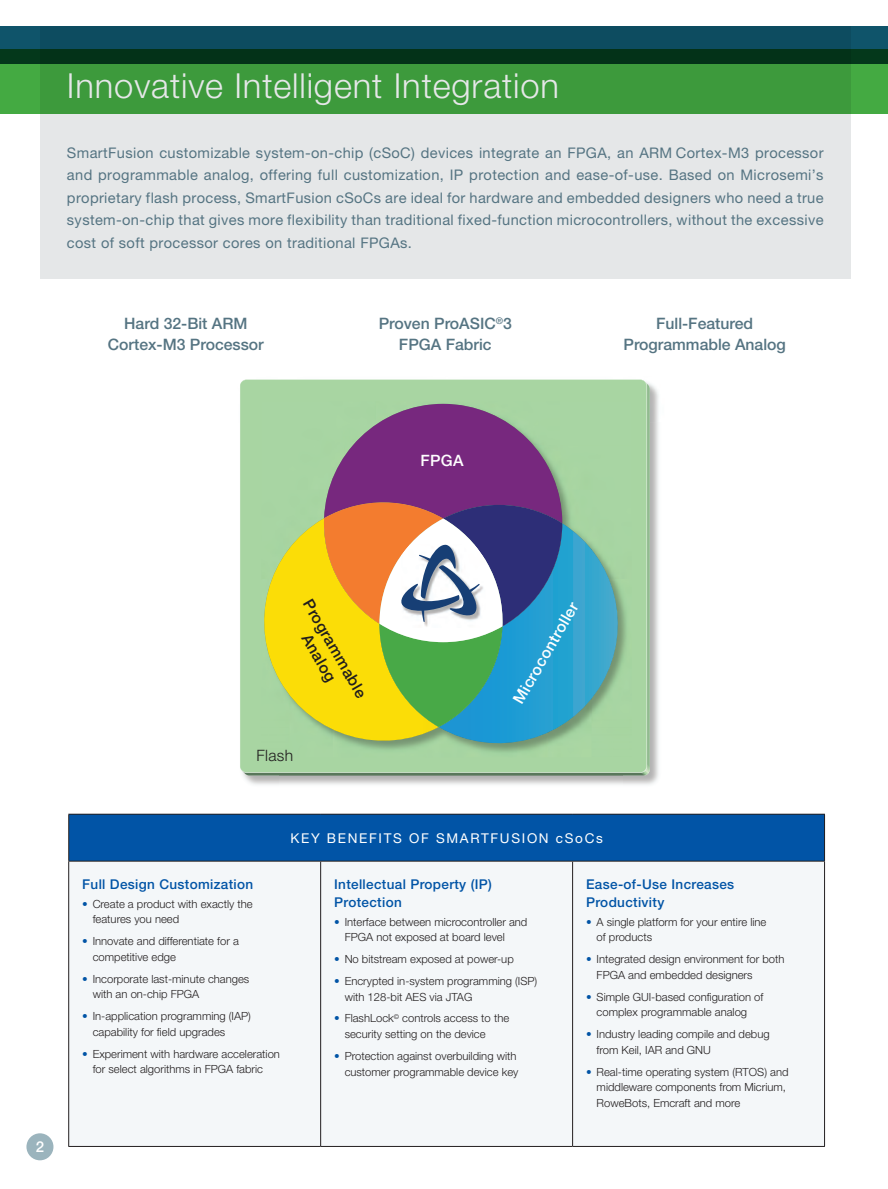
<style>
.page{position:relative;width:888px;height:1189px;background:#fff}
.page>*{position:absolute;margin:0;border:0;box-sizing:border-box;transform-origin:0 0}
.t1{font:300 34.5px "Helvetica Neue LT Std";letter-spacing:.025em;color:#e5e7e8}
.t2{font:500 15.75px/21px "Helvetica Neue LT Std";color:#557482;text-align:center}
.t3{font:500 15.6px "Helvetica Neue LT Std";color:#fff}
.t4{font:500 15.6px/18.3px "Helvetica Neue LT Std";color:#201d1e;text-align:center}
.t5{font:300 15.6px "Helvetica Neue LT Std";letter-spacing:.025em;color:#201d1e}
.t6{font:500 15px "Helvetica Neue LT Std";color:#fff}
.t7{font:14.7px/22.5px "Helvetica Neue LT Std";letter-spacing:.025em;color:#557482;text-align:justify}
.t8{font:500 13.5px/18px "Helvetica Neue LT Std";letter-spacing:.025em;color:#0154a6}
.t9{font:13.5px "Helvetica Neue LT Std";letter-spacing:.125em;color:#fff}
.t10{font:300 11.25px/15.8px "Helvetica Neue LT Std";color:#231f20}
.s1{color:#0154a6}
</style>
<div class="page">
<div style="left:69px;top:814px;width:755px;height:47px;background:#0154a6"></div>
<div style="left:69px;top:861px;width:755px;height:284px;background:#f4f7f9"></div>
<hr style="left:68px;top:813px;width:252px;height:1px;background:#231f20">
<hr style="left:68px;top:814px;width:1px;height:46px;background:#231f20">
<hr style="left:320px;top:813px;width:252px;height:1px;background:#231f20">
<hr style="left:572px;top:813px;width:252px;height:1px;background:#231f20">
<hr style="left:824px;top:814px;width:1px;height:46px;background:#231f20">
<hr style="left:68px;top:860px;width:252px;height:1px;background:#231f20">
<hr style="left:68px;top:861px;width:1px;height:284px;background:#231f20">
<hr style="left:320px;top:860px;width:252px;height:1px;background:#231f20">
<hr style="left:320px;top:861px;width:1px;height:284px;background:#231f20">
<hr style="left:572px;top:860px;width:252px;height:1px;background:#231f20">
<hr style="left:572px;top:861px;width:1px;height:284px;background:#231f20">
<hr style="left:824px;top:861px;width:1px;height:284px;background:#231f20">
<hr style="left:68px;top:1145px;width:252px;height:1px;background:#231f20">
<hr style="left:320px;top:1145px;width:252px;height:1px;background:#231f20">
<hr style="left:572px;top:1145px;width:252px;height:1px;background:#231f20">
<img style="left:649px;top:383px;width:10px;height:39px">
<img style="left:243px;top:775px;width:36px;height:10px">
<img style="left:622px;top:422px;width:37px;height:363px">
<div style="left:240px;top:379px;width:406px;height:393px;background:#a8d5a2"></div>
<div style="left:261px;top:401px;width:114px;height:88px;background:#a8d5a3"></div>
<div style="left:375px;top:401px;width:256px;height:44px;background:#a8d5a3"></div>
<div style="left:562px;top:445px;width:69px;height:44px;background:#a8d5a3"></div>
<img style="left:261px;top:489px;width:28px;height:29px">
<img style="left:591px;top:489px;width:40px;height:34px">
<img style="left:289px;top:476px;width:35px;height:42px">
<img style="left:562px;top:465px;width:29px;height:58px">
<svg style="left:247px;top:518px;width:191px;height:238px;background:#cbd65a"></svg>
<svg style="left:438px;top:523px;width:195px;height:237px;background:#6db8b1"></svg>
<svg style="left:324px;top:404px;width:238px;height:323px;background:#8c877d"></svg>
<div style="left:0;top:49px;width:887px;height:64px;background:#44aa42"></div>
<svg style="left:0;top:26px;width:887px;height:37px;background:#0a494c"></svg>
<svg style="left:40px;top:26px;width:810px;height:252px;fill:#e5e7e8"></svg>
<div style="left:26px;top:1133px;width:27px;height:27px;background:#9bb4bd;border-radius:50%"></div>
<h1 class="t1" style="left:67px;top:64px;width:493px">Innovative Intelligent Integration</h1>
<p class="t7" style="left:67px;top:141px;width:758px">SmartFusion customizable system-on-chip (cSoC) devices integrate an FPGA, an ARM Cortex-M3 processor and programmable analog, offering full customization, IP protection and ease-of-use. Based on Microsemi’s proprietary flash process, SmartFusion cSoCs are ideal for hardware and embedded designers who need a true system-on-chip that gives more flexibility than traditional fixed-function microcontrollers, without the excessive cost of soft processor cores on traditional FPGAs.</p>
<h2 class="t2" style="left:108px;top:312px;width:157px">Hard 32-Bit ARM<br>Cortex-M3 Processor</h2>
<h2 class="t2" style="left:378px;top:312px;width:135px">Proven ProASIC<sup>®</sup>3<br>FPGA Fabric</h2>
<h2 class="t2" style="left:623px;top:312px;width:164px">Full-Featured<br>Programmable Analog</h2>
<h3 class="t3" style="left:420px;top:451px;width:45px">FPGA</h3>
<h3 class="t6" style="left:36px;top:1137px;width:10px">2</h3>
<h3 class="t4" style="left:315px;top:595px;width:112px;rotate:60deg">Programmable<br>Analog</h3>
<h3 class="t5" style="left:256px;top:745px;width:38px">Flash</h3>
<h3 class="t3" style="left:509px;top:698px;width:116px;rotate:-60deg">Microcontroller</h3>
<p class="t9" style="left:290px;top:829px;width:314px">KEY BENEFITS OF SMARTFUSION cSoCs</p>
<p class="t8" style="left:82px;top:874px;width:172px">Full Design Customization</p>
<p class="t10" style="left:93px;top:895px;width:161px;text-indent:-10px"><span class="s1">•</span> Create a product with exactly the features you need</p>
<p class="t10" style="left:93px;top:932px;width:148px;text-indent:-10px"><span class="s1">•</span> Innovate and differentiate for a competitive edge</p>
<p class="t10" style="left:93px;top:970px;width:158px;text-indent:-10px"><span class="s1">•</span> Incorporate last-minute changes with an on-chip FPGA</p>
<p class="t10" style="left:93px;top:1007px;width:160px;text-indent:-10px"><span class="s1">•</span> In-application programming (IAP) capability for field upgrades</p>
<p class="t10" style="left:82px;top:1045px;width:199px;text-align:center"><span class="s1">•</span> Experiment with hardware acceleration for select algorithms in FPGA fabric</p>
<p class="t8" style="left:334px;top:874px;width:159px">Intellectual Property (IP)<br>Protection</p>
<p class="t10" style="left:344px;top:913px;width:184px;text-indent:-10px"><span class="s1">•</span> Interface between microcontroller and<br>FPGA not exposed at board level</p>
<p class="t10" style="left:334px;top:950px;width:181px"><span class="s1">•</span> No bitstream exposed at power-up</p>
<p class="t10" style="left:344px;top:972px;width:194px;text-indent:-10px"><span class="s1">•</span> Encrypted in-system programming (ISP) with 128-bit AES via JTAG</p>
<p class="t10" style="left:344px;top:1010px;width:166px;text-indent:-11px"><span class="s1">•</span> FlashLock<sup>©</sup> controls access to the security setting on the device</p>
<p class="t10" style="left:334px;top:1047px;width:186px;text-align:right"><span class="s1">•</span> Protection against overbuilding with customer programmable device key</p>
<p class="t8" style="left:586px;top:874px;width:150px">Ease-of-Use Increases<br>Productivity</p>
<p class="t10" style="left:596px;top:913px;width:171px;text-indent:-10px"><span class="s1">•</span> A single platform for your entire line of products</p>
<p class="t10" style="left:596px;top:950px;width:189px;text-indent:-10px"><span class="s1">•</span> Integrated design environment for both<br>FPGA and embedded designers</p>
<p class="t10" style="left:586px;top:988px;width:179px;text-align:center"><span class="s1">•</span> Simple GUI-based configuration of complex programmable analog</p>
<p class="t10" style="left:596px;top:1025px;width:174px;text-indent:-10px"><span class="s1">•</span> Industry leading compile and debug from Keil, IAR and GNU</p>
<p class="t10" style="left:596px;top:1063px;width:193px;text-indent:-10px"><span class="s1">•</span> Real-time operating system (RTOS) and middleware components from Micrium,<br>RoweBots, Emcraft and more</p>
</div>
